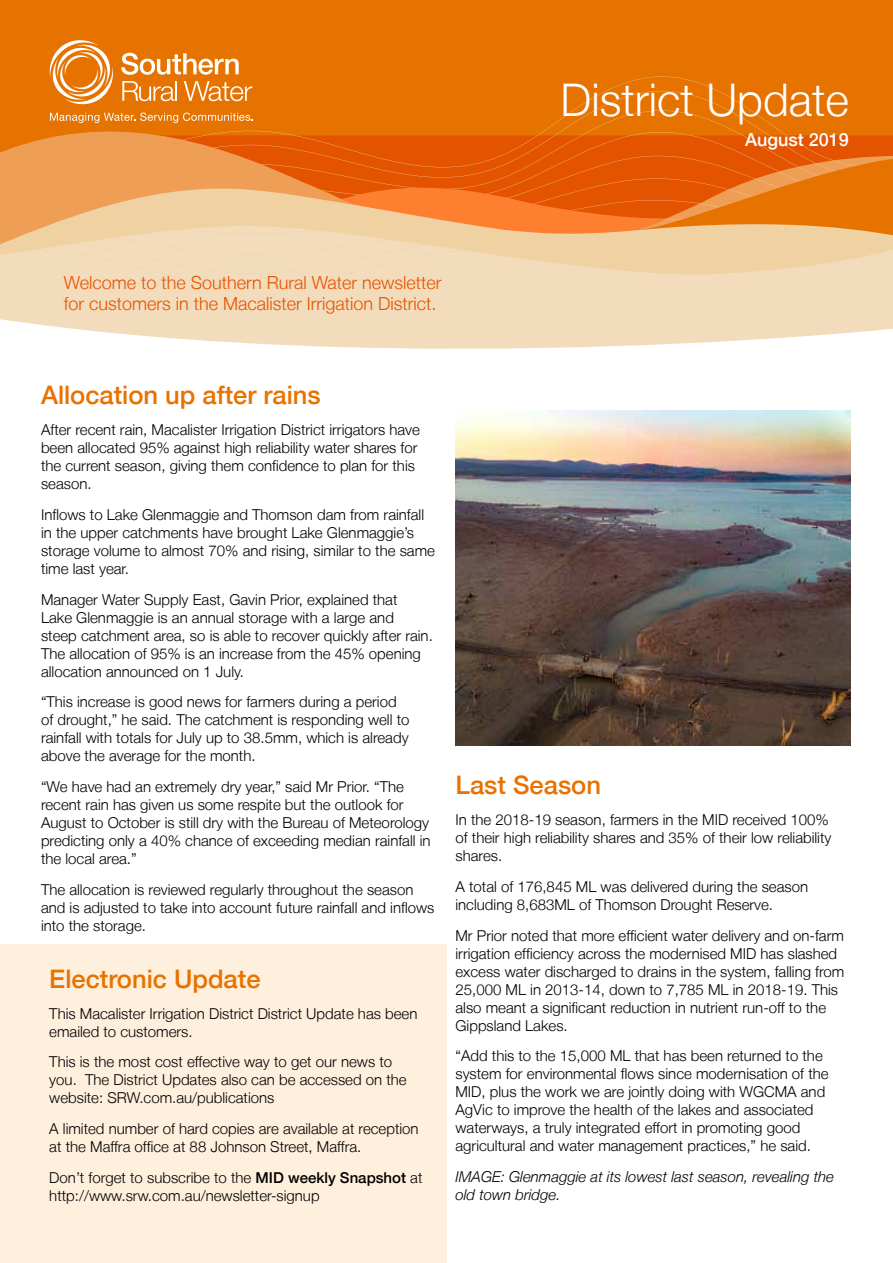
<style>
.page{position:relative;width:893px;height:1263px;background:#fff}
.page>*{position:absolute;margin:0;border:0;box-sizing:border-box;transform-origin:0 0}
.t1{font:300 45px "Helvetica Neue LT";color:#fff}
.t2{font:500 25.5px "Helvetica Neue LT";color:#e87200}
.t3{font:300 18px/21px "Helvetica Neue LT";color:#e65300}
.t4{font:500 18px "Helvetica Neue LT";color:#fff}
.t5{font:300 15px/18px "Helvetica Neue LT";color:#000}
.t6{font:italic 300 15px/18px "Helvetica Neue LT";color:#000}
.s1{font-weight:500}
</style>
<div class="page">
<svg style="left:0;top:281px;width:893px;height:68px;background:#f4e0c4"></svg>
<div style="left:0;top:0;width:893px;height:76px;background:#e67200"></div>
<div style="left:0;top:281px;width:891px;height:7px;background:#f3dcbb"></div>
<svg style="left:0;top:76px;width:893px;height:78px;background:#e56c01"></svg>
<svg style="left:121px;top:53px;width:118px;height:22px"></svg>
<svg style="left:122px;top:81px;width:52px;height:20px"></svg>
<hr style="left:175px;top:81px;width:2px;height:20px;background:#fff">
<svg style="left:184px;top:81px;width:68px;height:20px"></svg>
<svg style="left:48px;top:38px;width:67px;height:68px"></svg>
<svg style="left:0;top:250px;width:893px;height:31px;background:#f2dab8"></svg>
<svg style="left:0;top:112px;width:354px;height:138px;background:#eca25b"></svg>
<svg style="left:318px;top:154px;width:575px;height:110px;background:#ec8f47"></svg>
<img style="left:455px;top:411px;width:395px;height:334px">
<div style="left:0;top:944px;width:446px;height:319px;background:#ffefdd"></div>
<h1 class="t1" style="left:561px;top:72px;width:290px">District Update</h1>
<p class="t4" style="left:745px;top:129px;width:105px">August 2019</p>
<p class="t3" style="left:64px;top:272px;width:379px">Welcome to the Southern Rural Water newsletter for customers in the Macalister Irrigation District.</p>
<h2 class="t2" style="left:41px;top:380px;width:281px">Allocation up after rains</h2>
<p class="t5" style="left:41px;top:420px;width:380px">After recent rain, Macalister Irrigation District irrigators have been allocated 95% against high reliability water shares for the current season, giving them confidence to plan for this season.</p>
<p class="t5" style="left:41px;top:505px;width:395px">Inflows to Lake Glenmaggie and Thomson dam from rainfall in the upper catchments have brought Lake Glenmaggie’s storage volume to almost 70% and rising, similar to the same time last year.</p>
<p class="t5" style="left:41px;top:590px;width:393px">Manager Water Supply East, Gavin Prior, explained that<br>Lake Glenmaggie is an annual storage with a large and steep catchment area, so is able to recover quickly after rain.<br>The allocation of 95% is an increase from the 45% opening allocation announced on 1 July.</p>
<p class="t5" style="left:41px;top:693px;width:370px">“This increase is good news for farmers during a period of drought,” he said. The catchment is responding well to rainfall with totals for July up to 38.5mm, which is already above the average for the month.</p>
<p class="t5" style="left:41px;top:777px;width:391px">“We have had an extremely dry year,” said Mr Prior. “The recent rain has given us some respite but the outlook for August to October is still dry with the Bureau of Meteorology predicting only a 40% chance of exceeding median rainfall in the local area.”</p>
<p class="t5" style="left:41px;top:880px;width:395px">The allocation is reviewed regularly throughout the season and is adjusted to take into account future rainfall and inflows into the storage.</p>
<h2 class="t2" style="left:49px;top:963px;width:213px">Electronic Update</h2>
<p class="t5" style="left:49px;top:1004px;width:370px">This Macalister Irrigation District District Update has been emailed to customers.</p>
<p class="t5" style="left:49px;top:1053px;width:359px">This is the most cost effective way to get our news to you. The District Updates also can be accessed on the website: SRW.com.au/publications</p>
<p class="t5" style="left:49px;top:1119px;width:371px">A limited number of hard copies are available at reception at the Maffra office at 88 Johnson Street, Maffra.</p>
<p class="t5" style="left:49px;top:1168px;width:375px">Don’t forget to subscribe to the <span class="s1">MID weekly Snapshot</span> at http://www.srw.com.au/newsletter-signup</p>
<h2 class="t2" style="left:455px;top:770px;width:147px">Last Season</h2>
<p class="t5" style="left:455px;top:810px;width:377px">In the 2018-19 season, farmers in the MID received 100% of their high reliability shares and 35% of their low reliability shares.</p>
<p class="t5" style="left:455px;top:877px;width:354px">A total of 176,845 ML was delivered during the season including 8,683ML of Thomson Drought Reserve.</p>
<p class="t5" style="left:455px;top:926px;width:390px">Mr Prior noted that more efficient water delivery and on-farm irrigation efficiency across the modernised MID has slashed excess water discharged to drains in the system, falling from 25,000 ML in 2013-14, down to 7,785 ML in 2018-19. This also meant a significant reduction in nutrient run-off to the Gippsland Lakes.</p>
<p class="t5" style="left:455px;top:1047px;width:375px">“Add this to the 15,000 ML that has been returned to the system for environmental flows since modernisation of the MID, plus the work we are jointly doing with WGCMA and AgVic to improve the health of the lakes and associated waterways, a truly integrated effort in promoting good agricultural and water management practices,” he said.</p>
<p class="t6" style="left:455px;top:1168px;width:380px">IMAGE: Glenmaggie at its lowest last season, revealing the old town bridge.</p>
</div>
